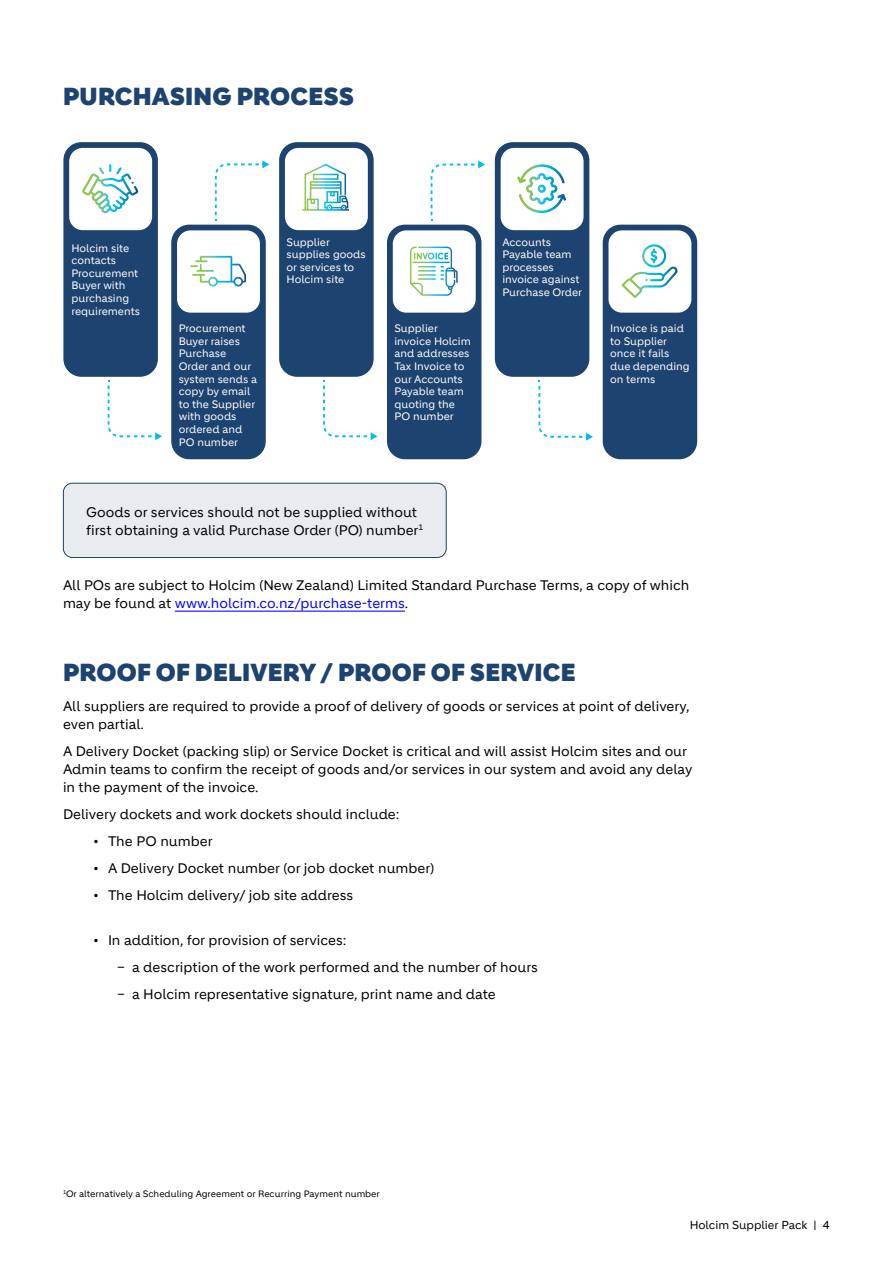
<style>
.page{position:relative;width:893px;height:1263px;background:#fff}
.page>*{position:absolute;margin:0;border:0;box-sizing:border-box;transform-origin:0 0}
.t1{font:900 24px "Holcim Headline";letter-spacing:.01em;color:#1d4370}
.t2{font:13.5px/18px "Holcim";color:#000}
.t3{font:11.25px "Holcim";color:#000}
.t4{font:10.5px/12.6px "Holcim";color:#fff}
.t5{font:9px "Holcim";color:#000}
.s1{color:#00f}
</style>
<div class="page">
<hr style="left:175px;top:611px;width:230px;height:1px;background:#00f">
<svg style="left:538px;top:381px;width:55px;height:60px"></svg>
<svg style="left:108px;top:380px;width:54px;height:60px"></svg>
<svg style="left:215px;top:160px;width:54px;height:61px"></svg>
<svg style="left:323px;top:380px;width:55px;height:60px"></svg>
<svg style="left:431px;top:161px;width:54px;height:60px"></svg>
<div style="left:63px;top:142px;width:95px;height:235px;background:#1d4370;border-radius:18px"></div>
<div style="left:69px;top:148px;width:83px;height:82px;background:#fff;border-radius:14px"></div>
<div style="left:279px;top:142px;width:95px;height:235px;background:#1d4370;border-radius:18px"></div>
<div style="left:285px;top:148px;width:83px;height:82px;background:#fff;border-radius:14px"></div>
<div style="left:495px;top:142px;width:94px;height:235px;background:#1d4370;border-radius:18px"></div>
<div style="left:501px;top:148px;width:83px;height:82px;background:#fff;border-radius:14px"></div>
<div style="left:603px;top:225px;width:94px;height:234px;background:#1d4370;border-radius:18px"></div>
<div style="left:608px;top:230px;width:83px;height:83px;background:#fff;border-radius:14px"></div>
<div style="left:387px;top:225px;width:94px;height:234px;background:#1d4370;border-radius:18px"></div>
<div style="left:393px;top:230px;width:83px;height:83px;background:#fff;border-radius:14px"></div>
<div style="left:171px;top:225px;width:95px;height:234px;background:#1d4370;border-radius:18px"></div>
<div style="left:177px;top:230px;width:83px;height:83px;background:#fff;border-radius:14px"></div>
<div style="left:63px;top:483px;width:383px;height:74px;background:#e8ecf1;border-radius:9px"></div>
<div style="left:63px;top:483px;width:384px;height:75px;border:1px solid #1d4370;border-radius:9px"></div>
<svg style="left:82px;top:164px;width:56px;height:49px"></svg>
<svg style="left:190px;top:256px;width:56px;height:30px"></svg>
<svg style="left:410px;top:247px;width:48px;height:49px"></svg>
<svg style="left:517px;top:164px;width:48px;height:40px"></svg>
<svg style="left:621px;top:244px;width:57px;height:54px"></svg>
<svg style="left:302px;top:164px;width:47px;height:47px"></svg>
<h1 class="t1" style="left:63px;top:82px;width:293px">PURCHASING PROCESS</h1>
<p class="t4" style="left:71px;top:242px;width:70px">Holcim site contacts<br>Procurement<br>Buyer with purchasing requirements</p>
<p class="t4" style="left:287px;top:236px;width:81px">Supplier supplies goods or services to<br>Holcim site</p>
<p class="t4" style="left:502px;top:236px;width:81px">Accounts<br>Payable team processes invoice against<br>Purchase Order</p>
<p class="t4" style="left:179px;top:322px;width:80px">Procurement<br>Buyer raises<br>Purchase<br>Order and our system sends a copy by email to the Supplier with goods ordered and<br>PO number</p>
<p class="t4" style="left:394px;top:322px;width:78px">Supplier invoice Holcim and addresses<br>Tax Invoice to our Accounts<br>Payable team quoting the<br>PO number</p>
<p class="t4" style="left:610px;top:322px;width:81px">Invoice is paid to Supplier once it fails due depending on terms</p>
<p class="t2" style="left:86px;top:503px;width:339px">Goods or services should not be supplied without first obtaining a valid Purchase Order (PO) number<sup>1</sup></p>
<p class="t2" style="left:63px;top:576px;width:628px">All POs are subject to Holcim (New Zealand) Limited Standard Purchase Terms, a copy of which may be found at <span class="s1">www.holcim.co.nz/purchase-terms</span>.</p>
<h1 class="t1" style="left:63px;top:658px;width:514px">PROOF OF DELIVERY / PROOF OF SERVICE</h1>
<p class="t2" style="left:63px;top:697px;width:628px">All suppliers are required to provide a proof of delivery of goods or services at point of delivery, even partial.</p>
<p class="t2" style="left:63px;top:742px;width:631px">A Delivery Docket (packing slip) or Service Docket is critical and will assist Holcim sites and our<br>Admin teams to confirm the receipt of goods and/or services in our system and avoid any delay in the payment of the invoice.</p>
<p class="t2" style="left:63px;top:805px;width:338px">Delivery dockets and work dockets should include:</p>
<p class="t2" style="left:93px;top:832px;width:121px">• The PO number</p>
<p class="t2" style="left:93px;top:859px;width:343px">• A Delivery Docket number (or job docket number)</p>
<p class="t2" style="left:93px;top:886px;width:262px">• The Holcim delivery/ job site address</p>
<p class="t2" style="left:93px;top:931px;width:255px">• In addition, for provision of services:</p>
<p class="t2" style="left:117px;top:958px;width:422px">– a description of the work performed and the number of hours</p>
<p class="t2" style="left:117px;top:985px;width:380px">– a Holcim representative signature, print name and date</p>
<p class="t5" style="left:63px;top:1189px;width:318px"><sup>1</sup>Or alternatively a Scheduling Agreement or Recurring Payment number</p>
<p class="t3" style="left:690px;top:1219px;width:141px">Holcim Supplier Pack | 4</p>
</div>
